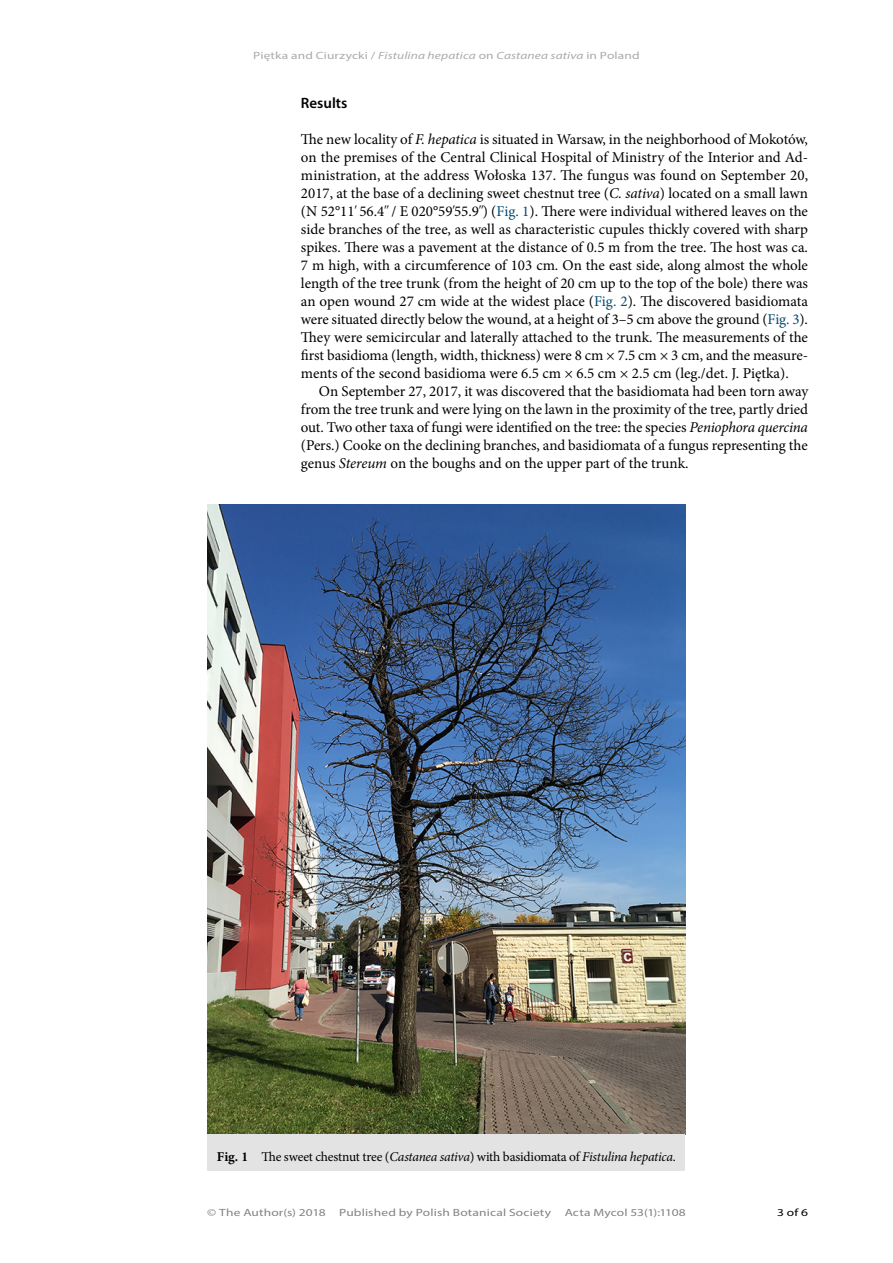
<style>
.page{position:relative;width:893px;height:1263px;background:#fff}
.page>*{position:absolute;margin:0;border:0;box-sizing:border-box;transform-origin:0 0}
.Body_text{font:15px/18px "Minion Pro";color:#000;text-align:justify}
.Body_text___first_li{font:15px/18px "Minion Pro";letter-spacing:-.005em;color:#000;text-align:justify}
.t1{font:600 15px "Myriad Pro";color:#000}
.t2{font:13.5px "Minion Pro";letter-spacing:-.015em;color:#000}
.t3{font:10.5px "Myriad Pro Regular 3";letter-spacing:.01em;color:#828282;scale:1.28 1}
.t4{font:italic 10.5px "Myriad Pro";letter-spacing:.01em;color:#aaa;scale:1.28 1}
.t5{font:10.5px "Myriad Pro";color:#000;scale:1.28 1}
.s1{font-family:"Myriad Pro Regular 3";font-style:normal}
.s2{font-style:italic}
.s3{color:#004b6f}
.s4{font-weight:700}
</style>
<div class="page">
<img style="left:208px;top:504px;width:477px;height:630px">
<div style="left:208px;top:1134px;width:477px;height:36px;background:#e2e3e2"></div>
<p class="t4" style="left:253px;top:49px;width:304px"><span class="s1">Piętka and Ciurzycki /</span> Fistulina hepatica <span class="s1">on</span> Castanea sativa <span class="s1">in Poland</span></p>
<p class="t1" style="left:301px;top:93px;width:48px">Results</p>
<p class="Body_text" style="left:301px;top:130px;width:509px">The new locality of <span class="s2">F. hepatica</span> is situated in Warsaw, in the neighborhood of Mokotów, on the premises of the Central Clinical Hospital of Ministry of the Interior and Ad&shy;ministration, at the address Wołoska 137. The fungus was found on September 20, 2017, at the base of a declining sweet chestnut tree (<span class="s2">C. sativa</span>) located on a small lawn (N 52°11<span class="s2">'</span> 56.4<span class="s2">"</span> / E 020°59<span class="s2">'</span>55.9<span class="s2">"</span>) (<span class="s3">Fig. 1</span>). There were individual withered leaves on the side branches of the tree, as well as characteristic cupules thickly covered with sharp spikes. There was a pavement at the distance of 0.5 m from the tree. The host was ca.<br>7 m high, with a circumference of 103 cm. On the east side, along almost the whole length of the tree trunk (from the height of 20 cm up to the top of the bole) there was an open wound 27 cm wide at the widest place (<span class="s3">Fig. 2</span>). The discovered basidiomata were situated directly below the wound, at a height of 3–5 cm above the ground (<span class="s3">Fig. 3</span>).<br>They were semicircular and laterally attached to the trunk. The measurements of the first basidioma (length, width, thickness) were 8 cm × 7.5 cm × 3 cm, and the measure&shy;ments of the second basidioma were 6.5 cm × 6.5 cm × 2.5 cm (leg./det. J. Piętka).</p>
<p class="Body_text___first_li" style="left:301px;top:382px;width:509px;text-indent:18px">On September 27, 2017, it was discovered that the basidiomata had been torn away from the tree trunk and were lying on the lawn in the proximity of the tree, partly dried out. Two other taxa of fungi were identified on the tree: the species <span class="s2">Peniophora quercina </span>(Pers.) Cooke on the declining branches, and basidiomata of a fungus representing the genus <span class="s2">Stereum</span> on the boughs and on the upper part of the trunk.</p>
<p class="t2" style="left:217px;top:1148px;width:460px"><span class="s4">Fig. 1</span> The sweet chestnut tree (<span class="s2">Castanea sativa</span>) with basidiomata of <span class="s2">Fistulina hepatica</span>.</p>
<p class="t3" style="left:207px;top:1205px;width:94px">© The Author(s) 2018</p>
<p class="t3" style="left:339px;top:1205px;width:167px">Published by Polish Botanical Society</p>
<p class="t3" style="left:565px;top:1205px;width:96px">Acta Mycol 53(1):1108</p>
<p class="t5" style="left:777px;top:1205px;width:26px">3 of 6</p>
</div>
